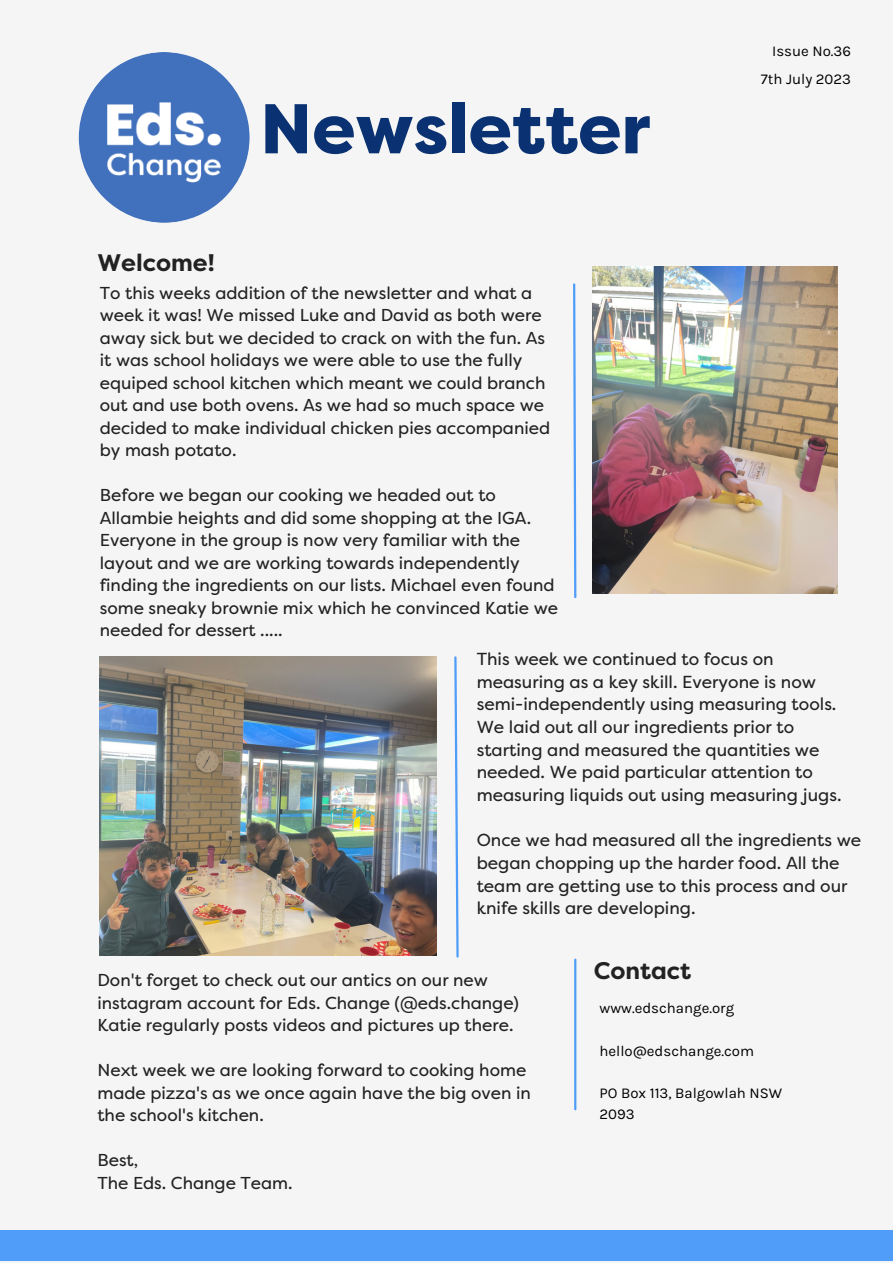
<style>
.page{position:relative;width:893px;height:1264px;background:#fff}
.page>*{position:absolute;margin:0;border:0;box-sizing:border-box;transform-origin:0 0}
.t1{font:800 70.2px "Filson Pro";color:#0a3171}
.t2{font:700 24px "Filson Pro";color:#222}
.t3{font:17.4px/22.6px "Filson Pro";color:#222}
.t4{font:17.25px/22.5px "Filson Pro";color:#222}
.t5{font:15px/20.2px "Karla";color:#000}
</style>
<div class="page">
<div style="left:0;top:0;width:892px;height:1262px;background:#f5f5f5"></div>
<div style="left:0;top:1230px;width:892px;height:31px;background:#4f9df9"></div>
<svg style="left:454px;top:656px;width:5px;height:302px"></svg>
<svg style="left:573px;top:283px;width:4px;height:316px"></svg>
<hr style="left:574px;top:959px;width:2px;height:150px;background:#4f9df9">
<img style="left:100px;top:656px;width:336px;height:299px">
<img style="left:79px;top:52px;width:170px;height:171px;border-radius:50%">
<img style="left:592px;top:267px;width:245px;height:327px">
<p class="t5" style="left:772px;top:41px;width:80px">Issue No.36</p>
<p class="t2" style="left:97px;top:249px;width:119px">Welcome!</p>
<p class="t1" style="left:260px;top:89px;width:392px">Newsletter</p>
<p class="t4" style="left:100px;top:282px;width:452px">To this weeks addition of the newsletter and what a week it was! We missed Luke and David as both were away sick but we decided to crack on with the fun. As it was school holidays we were able to use the fully equiped school kitchen which meant we could branch out and use both ovens. As we had so much space we decided to make individual chicken pies accompanied by mash potato.</p>
<p class="t4" style="left:100px;top:484px;width:460px">Before we began our cooking we headed out to Allambie heights and did some shopping at the IGA.<br>Everyone in the group is now very familiar with the layout and we are working towards independently finding the ingredients on our lists. Michael even found some sneaky brownie mix which he convinced Katie we needed for dessert .....</p>
<p class="t5" style="left:760px;top:69px;width:92px">7th July 2023</p>
<p class="t3" style="left:476px;top:648px;width:366px">This week we continued to focus on measuring as a key skill. Everyone is now semi-independently using measuring tools.<br>We laid out all our ingredients prior to starting and measured the quantities we needed. We paid particular attention to measuring liquids out using measuring jugs.</p>
<p class="t3" style="left:476px;top:829px;width:386px">Once we had measured all the ingredients we began chopping up the harder food. All the team are getting use to this process and our knife skills are developing.</p>
<p class="t4" style="left:97px;top:969px;width:423px">Don't forget to check out our antics on our new instagram account for Eds. Change (@eds.change)<br>Katie regularly posts videos and pictures up there.</p>
<p class="t4" style="left:97px;top:1059px;width:435px">Next week we are looking forward to cooking home made pizza's as we once again have the big oven in the school's kitchen.</p>
<p class="t4" style="left:97px;top:1149px;width:42px">Best,</p>
<p class="t4" style="left:97px;top:1171px;width:197px">The Eds. Change Team.</p>
<p class="t2" style="left:593px;top:956px;width:99px">Contact</p>
<p class="t5" style="left:599px;top:997px;width:136px">www.edschange.org</p>
<p class="t5" style="left:599px;top:1040px;width:156px">hello@edschange.com</p>
<p class="t5" style="left:599px;top:1083px;width:184px">PO Box 113, Balgowlah NSW<br>2093</p>
</div>
